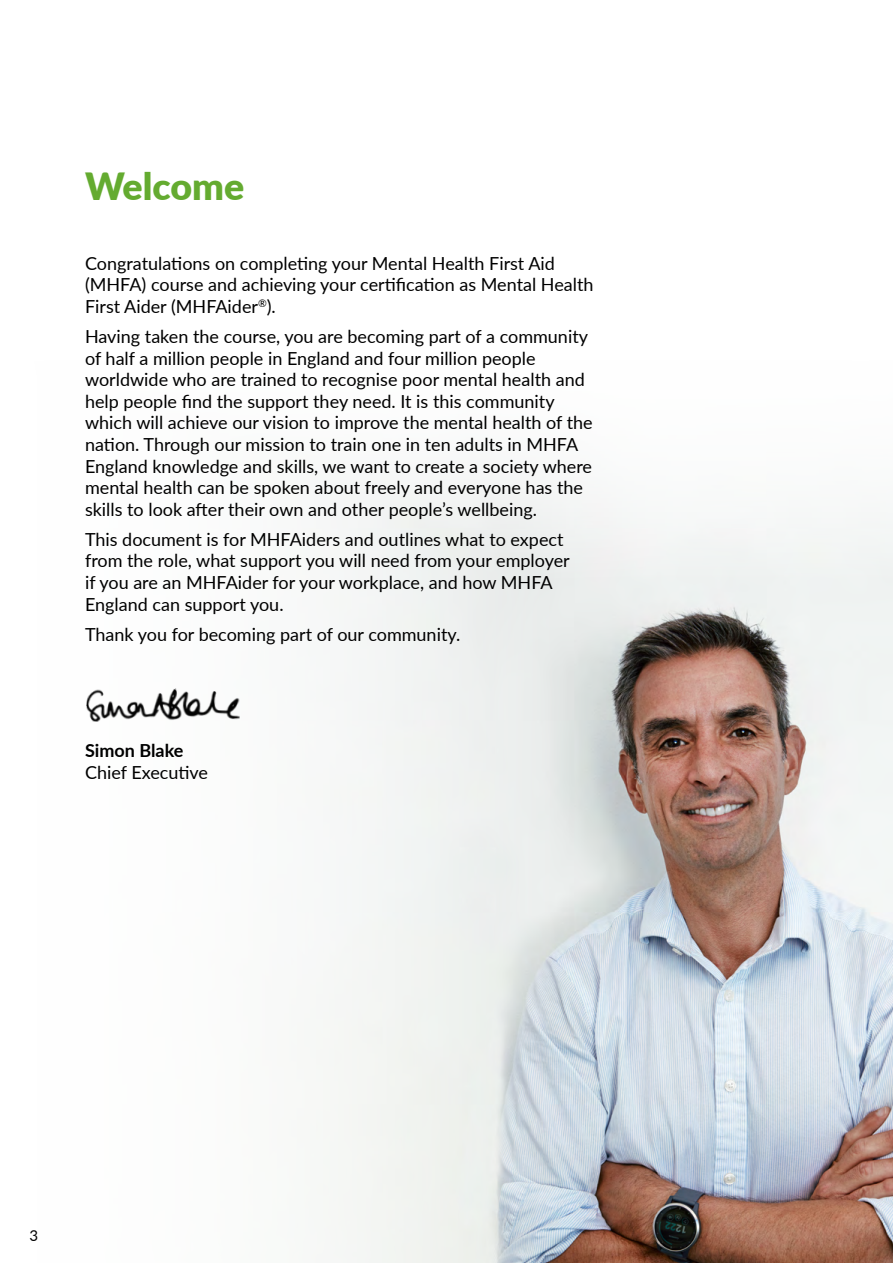
<style>
.page{position:relative;width:893px;height:1263px;background:#fff}
.page>*{position:absolute;margin:0;border:0;box-sizing:border-box;transform-origin:0 0}
.t1{font:900 37.5px "Lato";color:#64ab30}
.t2{font:18px/21.6px "Lato";color:#000}
.t3{font:700 18px "Lato";color:#000}
.t4{font:15px "Lato";color:#000}
</style>
<div class="page">
<img style="left:334px;top:475px;width:559px;height:788px">
<img style="left:86px;top:688px;width:154px;height:34px">
<h1 class="t1" style="left:85px;top:158px;width:161px">Welcome</h1>
<p class="t2" style="left:85px;top:252px;width:510px">Congratulations on completing your Mental Health First Aid (MHFA) course and achieving your certification as Mental Health<br>First Aider (MHFAider<sup>®</sup>).</p>
<p class="t2" style="left:85px;top:325px;width:509px">Having taken the course, you are becoming part of a community of half a million people in England and four million people worldwide who are trained to recognise poor mental health and help people find the support they need. It is this community which will achieve our vision to improve the mental health of the nation. Through our mission to train one in ten adults in MHFA England knowledge and skills, we want to create a society where mental health can be spoken about freely and everyone has the skills to look after their own and other people’s wellbeing.</p>
<p class="t2" style="left:85px;top:528px;width:486px">This document is for MHFAiders and outlines what to expect from the role, what support you will need from your employer if you are an MHFAider for your workplace, and how MHFA England can support you.</p>
<p class="t2" style="left:85px;top:623px;width:377px">Thank you for becoming part of our community.</p>
<p class="t3" style="left:85px;top:737px;width:100px">Simon Blake</p>
<p class="t2" style="left:85px;top:761px;width:125px">Chief Executive</p>
<p class="t4" style="left:29px;top:1225px;width:10px">3</p>
</div>
